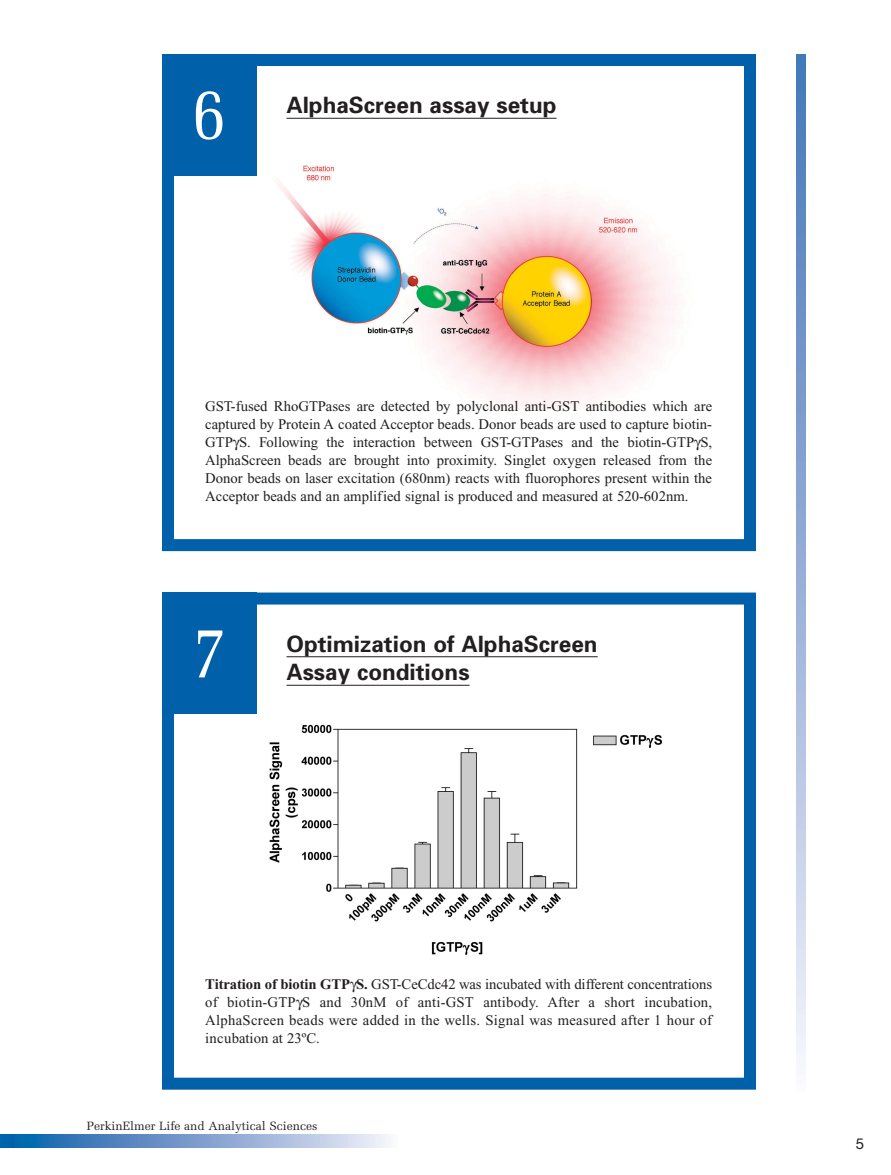
<style>
.page{position:relative;width:891px;height:1175px;background:#fff}
.page>*{position:absolute;margin:0;border:0;box-sizing:border-box;transform-origin:0 0}
.t1{font:75px "Melior";color:#fff;scale:.8 1}
.t2{font:700 22.5px "Univers";color:#231f20}
.t3{font:15px "Helvetica Neue";color:#231f20}
.t4{font:14.7px/18px "Times New Roman";color:#231f20;text-align:justify}
.t5{font:12px "Melior";color:#231f20}
.s1{font-weight:700}
</style>
<div class="page">
<hr style="left:286px;top:118px;width:271px;height:1px;background:#231f20">
<img style="left:278px;top:165px;width:399px;height:243px">
<div style="left:162px;top:54px;width:594px;height:497px;border:12px solid #0060a9"></div>
<div style="left:162px;top:54px;width:94px;height:122px;background:#0060a9"></div>
<svg style="left:14px;top:1134px;width:376px;height:14px;background:#7ea3d0"></svg>
<div style="left:0;top:1134px;width:14px;height:14px;background:#0063ab"></div>
<svg style="left:796px;top:54px;width:9px;height:1009px;background:#97b0d7"></svg>
<div style="left:162px;top:592px;width:594px;height:497px;border:12px solid #0060a9"></div>
<hr style="left:286px;top:656px;width:312px;height:1px;background:#231f20">
<hr style="left:286px;top:685px;width:184px;height:1px;background:#231f20">
<div style="left:162px;top:592px;width:94px;height:122px;background:#0060a9"></div>
<img style="left:269px;top:724px;width:394px;height:231px">
<h1 class="t1" style="left:193px;top:83px;width:43px">6</h1>
<h2 class="t2" style="left:286px;top:97px;width:272px">AlphaScreen assay setup</h2>
<p class="t4" style="left:205px;top:398px;width:509px">GST-fused RhoGTPases are detected by polyclonal anti-GST antibodies which are captured by Protein A coated Acceptor beads. Donor beads are used to capture biotin-GTP S. Following the interaction between GST-GTPases and the biotin-GTP S, AlphaScreen beads are brought into proximity. Singlet oxygen released from the Donor beads on laser excitation (680nm) reacts with fluorophores present within the Acceptor beads and an amplified signal is produced and measured at 520-602nm.</p>
<h1 class="t1" style="left:193px;top:621px;width:43px">7</h1>
<h2 class="t2" style="left:287px;top:635px;width:313px">Optimization of AlphaScreen</h2>
<h2 class="t2" style="left:287px;top:664px;width:185px">Assay conditions</h2>
<p class="t4" style="left:205px;top:976px;width:509px"><span class="s1">Titration of biotin GTP S.</span> GST-CeCdc42 was incubated with different concentrations of biotin-GTP S and 30nM of anti-GST antibody. After a short incubation, AlphaScreen beads were added in the wells. Signal was measured after 1 hour of incubation at 23ºC.</p>
<p class="t5" style="left:87px;top:1120px;width:232px">PerkinElmer Life and Analytical Sciences</p>
<p class="t3" style="left:856px;top:1138px;width:10px">5</p>
</div>
